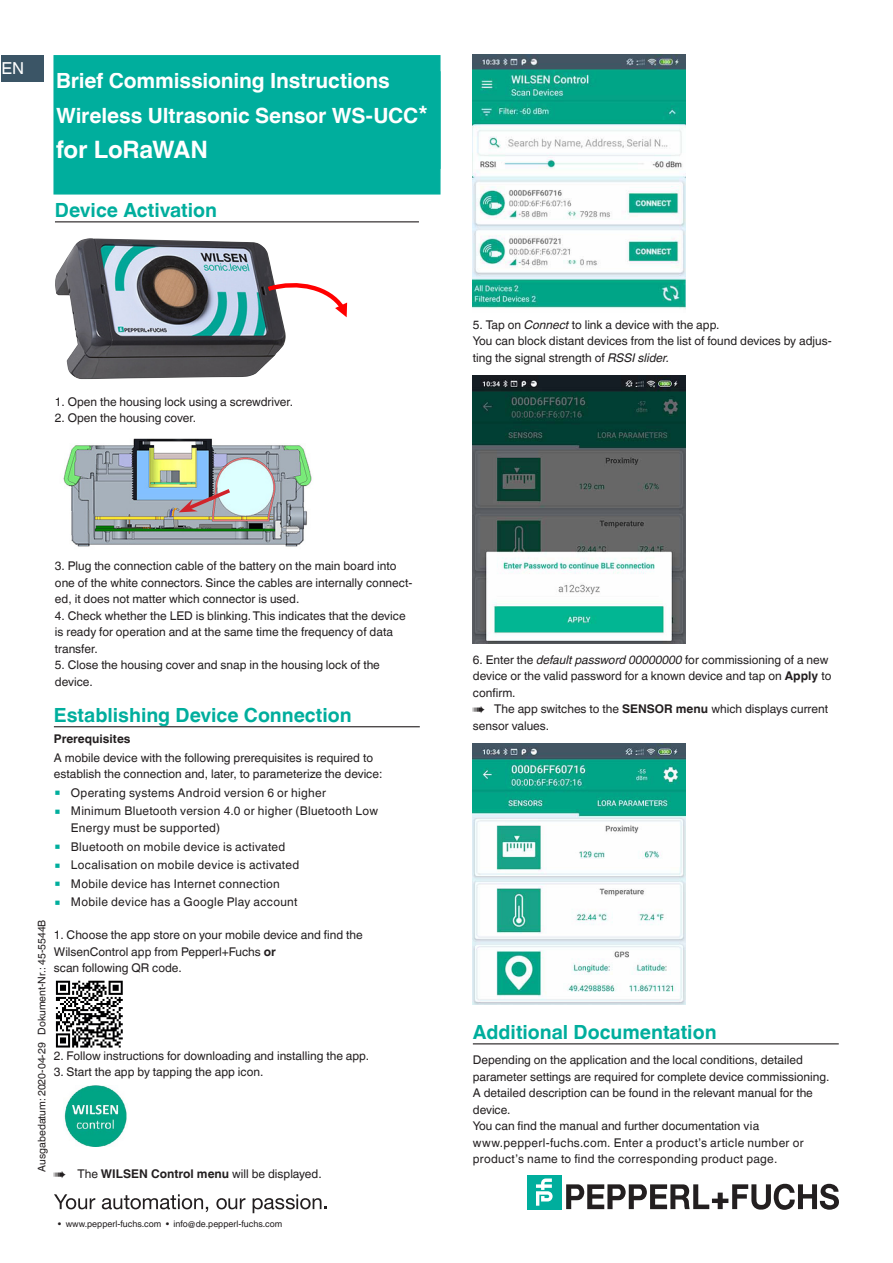
<style>
.page{position:relative;width:893px;height:1263px;background:#fff}
.page>*{position:absolute;margin:0;border:0;box-sizing:border-box;transform-origin:0 0}
.Cover_vorne_HL_16_pt{font:700 24px "Helvetica World";letter-spacing:-.01em;color:#fff}
.Cover_vorne_HL_16_pt-2{font:700 21px/35.2px "Helvetica World";letter-spacing:-.005em;color:#fff}
.Überschrift_2{font:700 19.5px "Helvetica World";color:#00ae9d}
.Cover_vorne_SubHL_11{font:16.5px "Helvetica World";color:#fff}
.A_Fliesstext{font:12px/16.5px "Helvetica World";color:#231f20}
.A_Fliesstext-2{font:12px/16.5px "Helvetica World";letter-spacing:.025em;color:#231f20}
.A_Arbeitsschritte{font:12px/16.5px "Helvetica World";color:#231f20}
.Überschrift_3{font:700 12px "Helvetica World";color:#231f20}
.t1{font:10.5px "Helvetica World";color:#231f20}
.t2{font:9px "Helvetica World";color:#231f20}
.s1{font-size:24px}
.s2{font-style:italic}
.s3{font-weight:700}
</style>
<div class="page">
<img style="left:473px;top:54px;width:213px;height:255px">
<img style="left:473px;top:376px;width:213px;height:267px">
<img style="left:473px;top:744px;width:213px;height:260px">
<svg style="left:54px;top:1194px;width:41px;height:15px"></svg>
<svg style="left:102px;top:1194px;width:106px;height:18px"></svg>
<svg style="left:216px;top:1198px;width:29px;height:11px"></svg>
<svg style="left:253px;top:1194px;width:74px;height:19px"></svg>
<svg style="left:566px;top:1184px;width:273px;height:26px"></svg>
<div style="left:527px;top:1175px;width:34px;height:34px;background:#00ae9d"></div>
<svg style="left:536px;top:1178px;width:17px;height:28px"></svg>
<div style="left:53px;top:55px;width:388px;height:140px;background:#00ae9d;border:2px solid #00ae9d"></div>
<div style="left:2px;top:55px;width:42px;height:26px;background:#3b5566"></div>
<hr style="left:55px;top:221px;width:364px;height:1px;background:#231f20">
<img style="left:55px;top:238px;width:231px;height:141px">
<img style="left:63px;top:438px;width:249px;height:109px">
<hr style="left:473px;top:1043px;width:366px;height:1px;background:#231f20">
<svg style="left:179px;top:486px;width:55px;height:27px"></svg>
<svg style="left:268px;top:280px;width:80px;height:37px"></svg>
<hr style="left:54px;top:726px;width:366px;height:1px;background:#231f20">
<svg style="left:55px;top:980px;width:68px;height:68px"></svg>
<svg style="left:56px;top:981px;width:67px;height:66px"></svg>
<img style="left:64px;top:1085px;width:63px;height:62px">
<p class="Cover_vorne_SubHL_11" style="left:2px;top:59px;width:24px">EN</p>
<p class="Cover_vorne_HL_16_pt-2" style="left:56px;top:63px;width:373px">Brief Commissioning Instructions<br>Wireless Ultrasonic Sensor WS-UCC<span class="s1">*</span></p>
<p class="Cover_vorne_HL_16_pt" style="left:56px;top:136px;width:153px">for LoRaWAN</p>
<p class="Überschrift_2" style="left:55px;top:199px;width:164px">Device Activation</p>
<p class="A_Fliesstext" style="left:55px;top:394px;width:240px">1. Open the housing lock using a screwdriver.</p>
<p class="A_Fliesstext" style="left:55px;top:410px;width:143px">2. Open the housing cover.</p>
<p class="A_Arbeitsschritte" style="left:473px;top:316px;width:248px">5. Tap on <span class="s2">Connect</span> to link a device with the app.</p>
<p class="A_Fliesstext" style="left:473px;top:333px;width:360px">You can block distant devices from the list of found devices by adjus&shy;ting the signal strength of <span class="s2">RSSI slider.</span></p>
<p class="A_Fliesstext" style="left:55px;top:558px;width:359px">3. Plug the connection cable of the battery on the main board into one of the white connectors. Since the cables are internally connect&shy;ed, it does not matter which connector is used.</p>
<p class="A_Fliesstext" style="left:55px;top:607px;width:352px">4. Check whether the LED is blinking. This indicates that the device is ready for operation and at the same time the frequency of data transfer.</p>
<p class="A_Fliesstext" style="left:55px;top:657px;width:326px">5. Close the housing cover and snap in the housing lock of the device.</p>
<p class="Überschrift_2" style="left:54px;top:704px;width:299px">Establishing Device Connection</p>
<p class="Überschrift_3" style="left:54px;top:732px;width:78px">Prerequisites</p>
<p class="A_Fliesstext" style="left:54px;top:749px;width:330px">A mobile device with the following prerequisites is required to establish the connection and, later, to parameterize the device:</p>
<p class="A_Fliesstext-2" style="left:71px;top:784px;width:257px">Operating systems Android version 6 or higher</p>
<p class="A_Fliesstext-2" style="left:71px;top:803px;width:309px">Minimum Bluetooth version 4.0 or higher (Bluetooth Low<br>Energy must be supported)</p>
<p class="A_Fliesstext-2" style="left:71px;top:838px;width:216px">Bluetooth on mobile device is activated</p>
<p class="A_Fliesstext-2" style="left:71px;top:857px;width:230px">Localisation on mobile device is activated</p>
<p class="A_Fliesstext-2" style="left:71px;top:875px;width:211px">Mobile device has Internet connection</p>
<p class="A_Fliesstext-2" style="left:71px;top:894px;width:228px">Mobile device has a Google Play account</p>
<p class="A_Fliesstext" style="left:54px;top:927px;width:310px">1. Choose the app store on your mobile device and find the<br>WilsenControl app from Pepperl+Fuchs <span class="s3">or<br></span>scan following QR code.</p>
<p class="t1" style="left:36px;top:1171px;width:253px;rotate:-90deg">Ausgabedatum: 2020-04-29 Dokument-Nr.: 45-5544B</p>
<p class="A_Fliesstext" style="left:54px;top:1047px;width:317px">2. Follow instructions for downloading and installing the app.</p>
<p class="A_Fliesstext" style="left:54px;top:1064px;width:211px">3. Start the app by tapping the app icon.</p>
<p class="A_Fliesstext" style="left:77px;top:1165px;width:246px">The <span class="s3">WILSEN Control menu</span> will be displayed.</p>
<p class="t2" style="left:58px;top:1219px;width:226px">• www.pepperl-fuchs.com • info@de.pepperl-fuchs.com</p>
<p class="A_Arbeitsschritte" style="left:473px;top:651px;width:360px">6. Enter the <span class="s2">default password 00000000</span> for commissioning of a new device or the valid password for a known device and tap on <span class="s3">Apply</span> to confirm.</p>
<p class="A_Fliesstext" style="left:473px;top:701px;width:356px;text-indent:21px">The app switches to the <span class="s3">SENSOR menu</span> which displays current sensor values.</p>
<p class="Überschrift_2" style="left:473px;top:1021px;width:245px">Additional Documentation</p>
<p class="A_Fliesstext" style="left:473px;top:1052px;width:358px">Depending on the application and the local conditions, detailed parameter settings are required for complete device commissioning.<br>A detailed description can be found in the relevant manual for the device.</p>
<p class="A_Fliesstext-2" style="left:473px;top:1118px;width:332px">You can find the manual and further documentation via www.pepperl-fuchs.com. Enter a product’s article number or product’s name to find the corresponding product page.</p>
</div>
